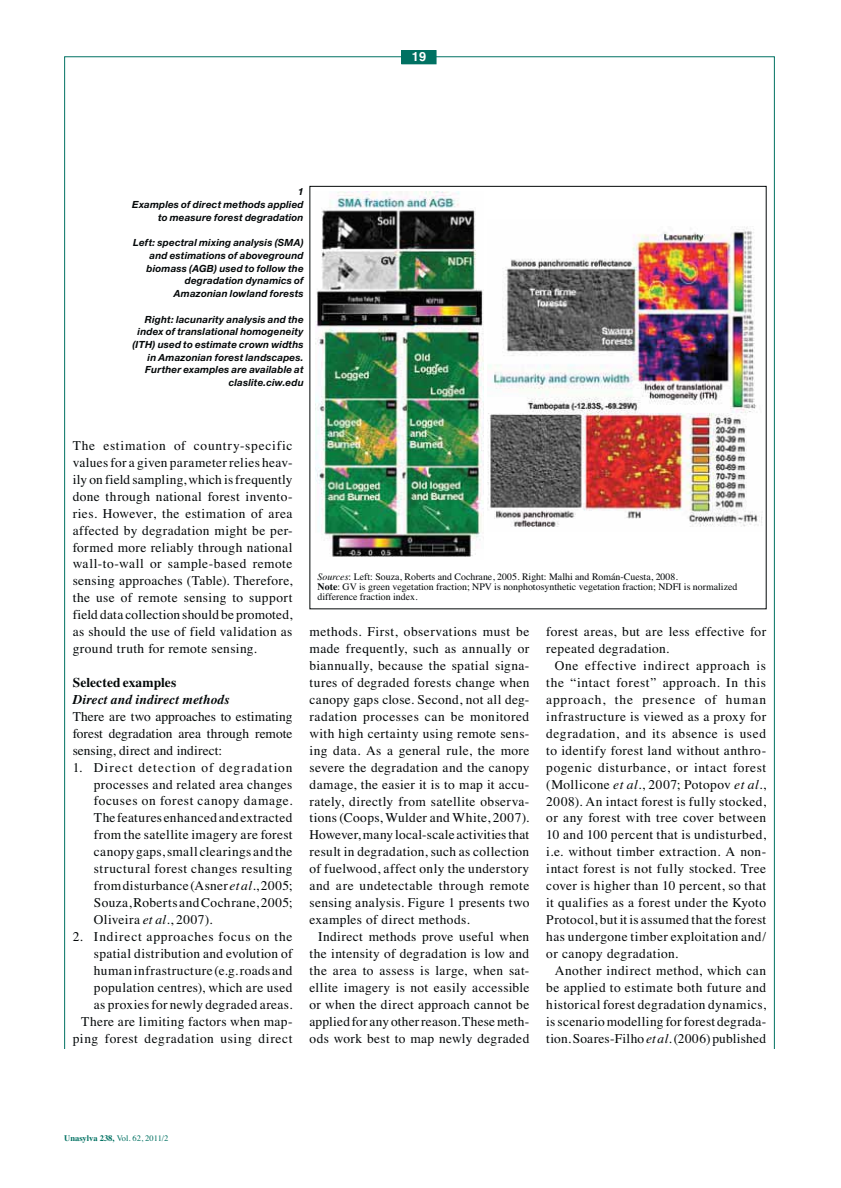
<style>
.page{position:relative;width:841px;height:1188px;background:#fff}
.page>*{position:absolute;margin:0;border:0;box-sizing:border-box;transform-origin:0 0}
.t1{font:13.35px/17px "Times";letter-spacing:.025em;color:#040809;text-align:justify}
.t2{font:italic 700 13.35px "Times";letter-spacing:.015em;color:#040809}
.t3{font:700 13.35px "Times";letter-spacing:.01em;color:#040809}
.t4{font:700 12.75px "Helvetica";color:#fff}
.t5{font:italic 700 9.9px/12.8px "Helvetica Neue";letter-spacing:.015em;color:#040809;text-align:right}
.t6{font:9.9px/9.9px "Times";color:#040809}
.t7{font:8.4px "Times";color:#007162}
.s1{font-style:italic}
.s2{font-weight:700}
</style>
<div class="page">
<div style="left:402px;top:51px;width:34px;height:13px;background:#007162"></div>
<div style="left:402px;top:50px;width:34px;height:14px;border:1px solid #007162"></div>
<img style="left:315px;top:191px;width:168px;height:366px">
<img style="left:488px;top:227px;width:274px;height:300px">
<p class="t5" style="left:132px;top:186px;width:173px">1<br>Examples of direct methods applied to measure forest degradation</p>
<p class="t5" style="left:133px;top:237px;width:172px">Left: spectral mixing analysis (SMA) and estimations of aboveground biomass (AGB) used to follow the degradation dynamics of<br>Amazonian lowland forests</p>
<p class="t5" style="left:132px;top:313px;width:173px">Right: lacunarity analysis and the index of translational homogeneity (ITH) used to estimate crown widths in Amazonian forest landscapes.<br>Further examples are available at claslite.ciw.edu</p>
<p class="t4" style="left:412px;top:52px;width:16px">19</p>
<p class="t1" style="left:73px;top:438px;width:221px">The estimation of country-specific values for a given parameter relies heav&shy;ily on field sampling, which is frequently done through national forest invento&shy;ries. However, the estimation of area affected by degradation might be per&shy;formed more reliably through national wall-to-wall or sample-based remote sensing approaches (Table). Therefore, the use of remote sensing to support field data collection should be promoted, as should the use of field validation as ground truth for remote sensing.</p>
<p class="t3" style="left:73px;top:678px;width:105px">Selected examples</p>
<p class="t2" style="left:73px;top:695px;width:159px">Direct and indirect methods</p>
<p class="t1" style="left:73px;top:709px;width:221px">There are two approaches to estimating forest degradation area through remote sensing, direct and indirect:</p>
<p class="t1" style="left:94px;top:760px;width:200px;text-indent:-21px">1. Direct detection of degradation processes and related area changes focuses on forest canopy damage.<br>The features enhanced and extracted from the satellite imagery are forest canopy gaps, small clearings and the structural forest changes resulting from disturbance (Asner <span class="s1">et al.</span>, 2005; Souza, Roberts and Cochrane, 2005; Oliveira <span class="s1">et al.</span>, 2007).</p>
<p class="t1" style="left:73px;top:929px;width:221px;text-align:right">2. Indirect approaches focus on the spatial distribution and evolution of human infrastructure (e.g. roads and population centres), which are used<br>as proxies for newly degraded areas.<br>There are limiting factors when map&shy;ping forest degradation using direct</p>
<p class="t6" style="left:318px;top:573px;width:421px"><span class="s1">Sources</span>: Left: Souza, Roberts and Cochrane, 2005. Right: Malhi and Román-Cuesta, 2008.<br><span class="s2">Note</span>: GV is green vegetation fraction; NPV is nonphotosynthetic vegetation fraction; NDFI is normalized difference fraction index.</p>
<p class="t1" style="left:309px;top:625px;width:221px">methods. First, observations must be made frequently, such as annually or biannually, because the spatial signa&shy;tures of degraded forests change when canopy gaps close. Second, not all deg&shy;radation processes can be monitored with high certainty using remote sens&shy;ing data. As a general rule, the more severe the degradation and the canopy damage, the easier it is to map it accu&shy;rately, directly from satellite observa&shy;tions (Coops, Wulder and White, 2007).<br>However, many local-scale activities that result in degradation, such as collection of fuelwood, affect only the understory and are undetectable through remote sensing analysis. Figure 1 presents two examples of direct methods.</p>
<p class="t1" style="left:309px;top:929px;width:221px;text-indent:8px">Indirect methods prove useful when the intensity of degradation is low and the area to assess is large, when sat&shy;ellite imagery is not easily accessible or when the direct approach cannot be applied for any other reason. These meth&shy;ods work best to map newly degraded</p>
<p class="t1" style="left:546px;top:625px;width:221px">forest areas, but are less effective for repeated degradation.</p>
<p class="t1" style="left:546px;top:658px;width:221px;text-indent:8px">One effective indirect approach is the “intact forest” approach. In this approach, the presence of human infrastructure is viewed as a proxy for degradation, and its absence is used to identify forest land without anthro&shy;pogenic disturbance, or intact forest (Mollicone <span class="s1">et al.</span>, 2007; Potopov <span class="s1">et al.</span>, 2008). An intact forest is fully stocked, or any forest with tree cover between 10 and 100 percent that is undisturbed, i.e. without timber extraction. A non&shy;intact forest is not fully stocked. Tree cover is higher than 10 percent, so that it qualifies as a forest under the Kyoto Protocol, but it is assumed that the forest has undergone timber exploitation and/ or canopy degradation.</p>
<p class="t1" style="left:546px;top:963px;width:221px;text-indent:8px">Another indirect method, which can be applied to estimate both future and historical forest degradation dynamics, is scenario modelling for forest degrada&shy;tion. Soares-Filho <span class="s1">et al.</span> (2006) published</p>
<p class="t7" style="left:64px;top:1135px;width:106px"><span class="s2">Unasylva 238,</span> Vol. 62, 2011/2</p>
</div>
